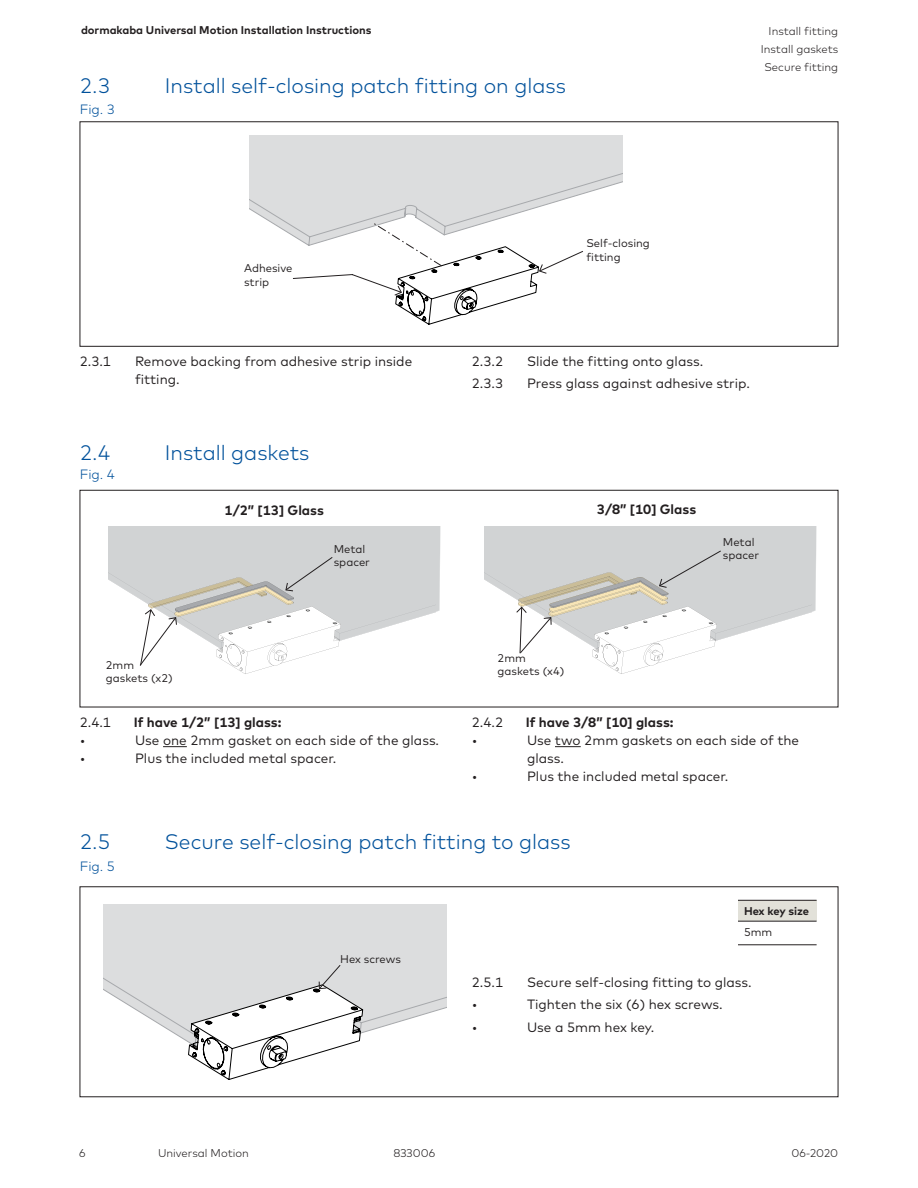
<style>
.page{position:relative;width:918px;height:1188px;background:#fff}
.page>*{position:absolute;margin:0;border:0;box-sizing:border-box;transform-origin:0 0}
.t1{font:300 21px "Mark Pro";color:#01519b}
.t2{font:13.5px/18px "Mark Pro";color:#231f20}
.Body_Text_9pt_12pt_R{font:700 13.5px "Mark Pro";color:#231f20}
.t3{font:300 13.5px "Mark Pro";color:#01519b}
.Body_Text_7_5pt_9pt{font:11.25px/13.5px "Mark Pro";color:#231f20}
.t4{font:300 11.25px/18px "Mark Pro";color:#231f20;text-align:right}
.Body_Text_7_5pt_9pt-2{font:700 11.25px "Mark Pro";color:#231f20}
</style>
<div class="page">
<div style="left:80px;top:122px;width:758px;height:225px;border:1px solid #231f20"></div>
<div style="left:80px;top:490px;width:758px;height:217px;border:1px solid #231f20"></div>
<svg style="left:163px;top:746px;width:24px;height:1px"></svg>
<svg style="left:555px;top:746px;width:26px;height:1px"></svg>
<svg style="left:249px;top:135px;width:374px;height:189px"></svg>
<svg style="left:109px;top:526px;width:332px;height:148px"></svg>
<svg style="left:485px;top:526px;width:332px;height:148px"></svg>
<div style="left:103px;top:905px;width:343px;height:30px;background:#dcddde"></div>
<div style="left:738px;top:900px;width:79px;height:21px;background:#e2e1d9"></div>
<hr style="left:738px;top:900px;width:79px;height:1px;background:#231f20">
<hr style="left:738px;top:921px;width:79px;height:1px;background:#231f20">
<hr style="left:738px;top:945px;width:79px;height:1px;background:#231f20">
<svg style="left:103px;top:935px;width:343px;height:145px"></svg>
<p class="Body_Text_7_5pt_9pt-2" style="left:81px;top:21px;width:292px">dormakaba Universal Motion Installation Instructions</p>
<p class="t1" style="left:80px;top:70px;width:32px">2.3</p>
<p class="t1" style="left:165px;top:70px;width:403px">Install self-closing patch fitting on glass</p>
<p class="t3" style="left:80px;top:99px;width:37px">Fig. 3</p>
<p class="t4" style="left:761px;top:21px;width:79px">Install fitting<br>Install gaskets<br>Secure fitting</p>
<p class="Body_Text_7_5pt_9pt" style="left:244px;top:261px;width:50px">Adhesive strip</p>
<p class="Body_Text_7_5pt_9pt" style="left:586px;top:236px;width:65px">Self-closing fitting</p>
<p class="t2" style="left:80px;top:351px;width:33px">2.3.1</p>
<p class="t2" style="left:135px;top:351px;width:279px">Remove backing from adhesive strip inside fitting.</p>
<p class="t2" style="left:472px;top:351px;width:33px">2.3.2</p>
<p class="t2" style="left:527px;top:351px;width:178px">Slide the fitting onto glass.</p>
<p class="t2" style="left:472px;top:374px;width:33px">2.3.3</p>
<p class="t2" style="left:527px;top:374px;width:225px">Press glass against adhesive strip.</p>
<p class="t1" style="left:80px;top:437px;width:32px">2.4</p>
<p class="t1" style="left:165px;top:437px;width:146px">Install gaskets</p>
<p class="t3" style="left:80px;top:464px;width:37px">Fig. 4</p>
<p class="Body_Text_9pt_12pt_R" style="left:225px;top:500px;width:101px">1/2” [13] Glass</p>
<p class="Body_Text_9pt_12pt_R" style="left:597px;top:499px;width:101px">3/8” [10] Glass</p>
<p class="Body_Text_7_5pt_9pt" style="left:106px;top:657px;width:68px">2mm gaskets (x2)</p>
<p class="Body_Text_7_5pt_9pt" style="left:334px;top:541px;width:38px">Metal spacer</p>
<p class="t2" style="left:80px;top:712px;width:33px">2.4.1</p>
<p class="Body_Text_9pt_12pt_R" style="left:134px;top:712px;width:149px">If have 1/2” [13] glass:</p>
<p class="t2" style="left:80px;top:730px;width:7px">•</p>
<p class="t2" style="left:135px;top:730px;width:306px">Use one 2mm gasket on each side of the glass.</p>
<p class="t2" style="left:80px;top:748px;width:7px">•</p>
<p class="t2" style="left:135px;top:748px;width:203px">Plus the included metal spacer.</p>
<p class="Body_Text_7_5pt_9pt" style="left:498px;top:650px;width:68px">2mm gaskets (x4)</p>
<p class="Body_Text_7_5pt_9pt" style="left:723px;top:534px;width:38px">Metal spacer</p>
<p class="t2" style="left:472px;top:712px;width:33px">2.4.2</p>
<p class="Body_Text_9pt_12pt_R" style="left:526px;top:712px;width:149px">If have 3/8” [10] glass:</p>
<p class="t2" style="left:472px;top:730px;width:7px">•</p>
<p class="t2" style="left:527px;top:730px;width:274px">Use two 2mm gaskets on each side of the glass.</p>
<p class="t2" style="left:472px;top:766px;width:7px">•</p>
<p class="t2" style="left:527px;top:766px;width:203px">Plus the included metal spacer.</p>
<p class="t1" style="left:80px;top:826px;width:32px">2.5</p>
<p class="t1" style="left:165px;top:826px;width:407px">Secure self-closing patch fitting to glass</p>
<p class="t3" style="left:80px;top:856px;width:37px">Fig. 5</p>
<p class="Body_Text_7_5pt_9pt" style="left:340px;top:951px;width:62px">Hex screws</p>
<p class="Body_Text_7_5pt_9pt-2" style="left:744px;top:903px;width:67px">Hex key size</p>
<p class="Body_Text_7_5pt_9pt" style="left:744px;top:924px;width:30px">5mm</p>
<p class="t2" style="left:472px;top:972px;width:33px">2.5.1</p>
<p class="t2" style="left:527px;top:972px;width:226px">Secure self-closing fitting to glass.</p>
<p class="t2" style="left:472px;top:995px;width:7px">•</p>
<p class="t2" style="left:527px;top:995px;width:197px">Tighten the six (6) hex screws.</p>
<p class="t2" style="left:472px;top:1017px;width:7px">•</p>
<p class="t2" style="left:527px;top:1017px;width:129px">Use a 5mm hex key.</p>
<p class="t4" style="left:79px;top:1144px;width:8px">6</p>
<p class="t4" style="left:158px;top:1143px;width:92px">Universal Motion</p>
<p class="t4" style="left:393px;top:1143px;width:43px">833006</p>
<p class="t4" style="left:791px;top:1143px;width:48px">06-2020</p>
</div>
